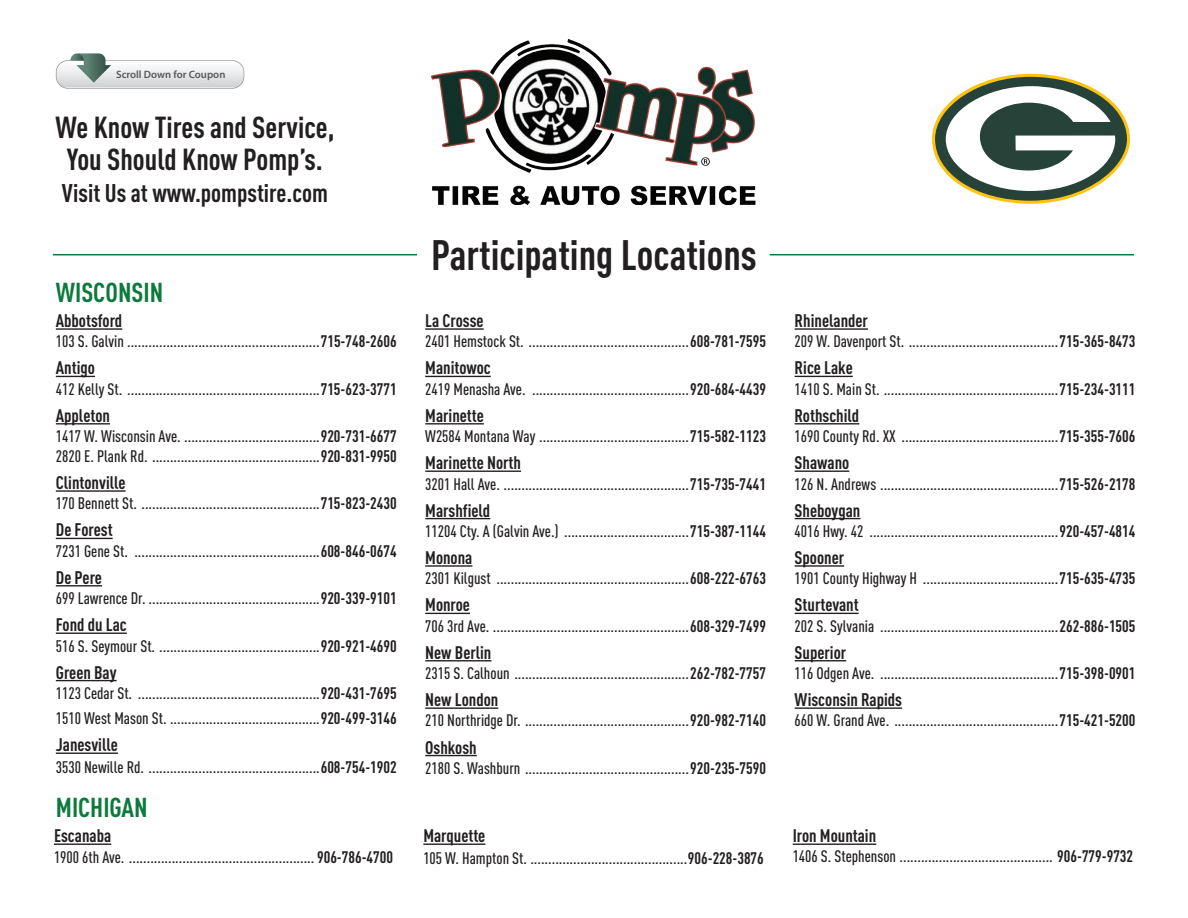
<style>
.page{position:relative;width:1188px;height:918px;background:#fff}
.page>*{position:absolute;margin:0;border:0;box-sizing:border-box;transform-origin:0 0}
.t1{font:700 condensed 42px "DINOT";color:#231f20}
.t2{font:700 condensed 30px/32px "DINOT";color:#231f20;text-align:center}
.t3{font:700 condensed 27px "DINOT";color:#0d793d}
.t4{font:700 condensed 25.2px "DINOT";color:#231f20}
.t5{font:700 condensed 18px "DINOT";color:#231f20}
.t6{font:500 condensed 16.5px/19.8px "DINOT";color:#231f20}
.t7{font:600 10.65px "Myriad Pro";color:#57585a}
.s1{font-weight:700}
</style>
<div class="page">
<div style="left:56px;top:60px;width:188px;height:29px;background:#b8babc;border-radius:12px"></div>
<svg style="left:57px;top:53px;width:187px;height:35px"></svg>
<svg style="left:932px;top:74px;width:198px;height:130px"></svg>
<hr style="left:56px;top:328px;width:66px;height:2px;background:#231f20">
<hr style="left:56px;top:376px;width:39px;height:1px;background:#231f20">
<hr style="left:56px;top:423px;width:54px;height:2px;background:#231f20">
<hr style="left:56px;top:490px;width:70px;height:2px;background:#231f20">
<hr style="left:56px;top:538px;width:57px;height:1px;background:#231f20">
<hr style="left:56px;top:585px;width:46px;height:2px;background:#231f20">
<hr style="left:56px;top:633px;width:71px;height:1px;background:#231f20">
<hr style="left:56px;top:680px;width:61px;height:1px;background:#231f20">
<hr style="left:56px;top:753px;width:62px;height:1px;background:#231f20">
<hr style="left:425px;top:328px;width:59px;height:2px;background:#231f20">
<hr style="left:425px;top:376px;width:66px;height:1px;background:#231f20">
<hr style="left:425px;top:423px;width:59px;height:2px;background:#231f20">
<hr style="left:425px;top:471px;width:96px;height:1px;background:#231f20">
<hr style="left:425px;top:518px;width:65px;height:1px;background:#231f20">
<hr style="left:425px;top:565px;width:47px;height:2px;background:#231f20">
<hr style="left:425px;top:613px;width:45px;height:1px;background:#231f20">
<hr style="left:425px;top:660px;width:66px;height:1px;background:#231f20">
<hr style="left:425px;top:707px;width:73px;height:2px;background:#231f20">
<hr style="left:425px;top:755px;width:52px;height:1px;background:#231f20">
<hr style="left:795px;top:328px;width:73px;height:2px;background:#231f20">
<hr style="left:795px;top:376px;width:58px;height:1px;background:#231f20">
<hr style="left:795px;top:423px;width:64px;height:1px;background:#231f20">
<hr style="left:795px;top:471px;width:54px;height:1px;background:#231f20">
<hr style="left:795px;top:518px;width:65px;height:1px;background:#231f20">
<hr style="left:795px;top:565px;width:49px;height:2px;background:#231f20">
<hr style="left:795px;top:613px;width:64px;height:1px;background:#231f20">
<hr style="left:795px;top:660px;width:51px;height:1px;background:#231f20">
<hr style="left:795px;top:707px;width:107px;height:2px;background:#231f20">
<hr style="left:54px;top:844px;width:57px;height:1px;background:#231f20">
<hr style="left:423px;top:844px;width:62px;height:1px;background:#231f20">
<hr style="left:793px;top:844px;width:83px;height:1px;background:#231f20">
<hr style="left:53px;top:254px;width:364px;height:1px;background:#0d793d">
<hr style="left:770px;top:254px;width:364px;height:1px;background:#0d793d">
<img style="left:432px;top:39px;width:324px;height:165px">
<p class="t7" style="left:116px;top:67px;width:111px">Scroll Down for Coupon</p>
<p class="t2" style="left:55px;top:111px;width:281px">We Know Tires and Service,<br>You Should Know Pomp’s.</p>
<p class="t4" style="left:62px;top:178px;width:268px">Visit Us at www.pompstire.com</p>
<p class="t3" style="left:56px;top:276px;width:109px">WISCONSIN</p>
<p class="t5" style="left:56px;top:310px;width:68px">Abbotsford</p>
<p class="t6" style="left:56px;top:331px;width:342px">103 S. Galvin ......................................................<span class="s1">715-748-2606</span></p>
<p class="t5" style="left:56px;top:357px;width:41px">Antigo</p>
<p class="t6" style="left:56px;top:379px;width:342px">412 Kelly St. ......................................................<span class="s1">715-623-3771</span></p>
<p class="t5" style="left:56px;top:404px;width:56px">Appleton</p>
<p class="t6" style="left:56px;top:426px;width:342px">1417 W. Wisconsin Ave. ......................................<span class="s1">920-731-6677<br></span>2820 E. Plank Rd. ...............................................<span class="s1">920-831-9950</span></p>
<p class="t5" style="left:56px;top:472px;width:71px">Clintonville</p>
<p class="t6" style="left:56px;top:493px;width:342px">170 Bennett St. ..................................................<span class="s1">715-823-2430</span></p>
<p class="t5" style="left:56px;top:519px;width:58px">De Forest</p>
<p class="t6" style="left:56px;top:541px;width:342px">7231 Gene St. ....................................................<span class="s1">608-846-0674</span></p>
<p class="t5" style="left:56px;top:566px;width:48px">De Pere</p>
<p class="t6" style="left:56px;top:588px;width:342px">699 Lawrence Dr. ................................................<span class="s1">920-339-9101</span></p>
<p class="t5" style="left:56px;top:614px;width:73px">Fond du Lac</p>
<p class="t6" style="left:56px;top:636px;width:342px">516 S. Seymour St. .............................................<span class="s1">920-921-4690</span></p>
<p class="t5" style="left:56px;top:661px;width:62px">Green Bay</p>
<p class="t6" style="left:56px;top:680px;width:342px;line-height:25.2px">1123 Cedar St. ...................................................<span class="s1">920-431-7695<br></span>1510 West Mason St. ..........................................<span class="s1">920-499-3146</span></p>
<p class="t5" style="left:56px;top:734px;width:64px">Janesville</p>
<p class="t6" style="left:56px;top:757px;width:342px">3530 Newille Rd. ................................................<span class="s1">608-754-1902</span></p>
<p class="t3" style="left:56px;top:791px;width:93px">MICHIGAN</p>
<p class="t5" style="left:54px;top:825px;width:59px">Escanaba</p>
<p class="t6" style="left:54px;top:847px;width:341px">1900 6th Ave. .................................................... <span class="s1">906-786-4700</span></p>
<p class="t1" style="left:431px;top:230px;width:327px">Participating Locations</p>
<p class="t5" style="left:425px;top:310px;width:60px">La Crosse</p>
<p class="t6" style="left:425px;top:331px;width:342px">2401 Hemstock St. .............................................<span class="s1">608-781-7595</span></p>
<p class="t5" style="left:425px;top:357px;width:67px">Manitowoc</p>
<p class="t6" style="left:425px;top:379px;width:342px">2419 Menasha Ave. ............................................<span class="s1">920-684-4439</span></p>
<p class="t5" style="left:425px;top:404px;width:60px">Marinette</p>
<p class="t6" style="left:425px;top:426px;width:342px">W2584 Montana Way ..........................................<span class="s1">715-582-1123</span></p>
<p class="t5" style="left:425px;top:452px;width:97px">Marinette North</p>
<p class="t6" style="left:425px;top:474px;width:342px">3201 Hall Ave. ....................................................<span class="s1">715-735-7441</span></p>
<p class="t5" style="left:425px;top:499px;width:67px">Marshfield</p>
<p class="t6" style="left:425px;top:521px;width:342px">11204 Cty. A (Galvin Ave.) ...................................<span class="s1">715-387-1144</span></p>
<p class="t5" style="left:425px;top:547px;width:49px">Monona</p>
<p class="t6" style="left:425px;top:568px;width:342px">2301 Kilgust ......................................................<span class="s1">608-222-6763</span></p>
<p class="t5" style="left:425px;top:594px;width:46px">Monroe</p>
<p class="t6" style="left:425px;top:616px;width:342px">706 3rd Ave. .......................................................<span class="s1">608-329-7499</span></p>
<p class="t5" style="left:425px;top:641px;width:68px">New Berlin</p>
<p class="t6" style="left:425px;top:663px;width:342px">2315 S. Calhoun .................................................<span class="s1">262-782-7757</span></p>
<p class="t5" style="left:425px;top:689px;width:75px">New London</p>
<p class="t6" style="left:425px;top:711px;width:342px">210 Northridge Dr. ..............................................<span class="s1">920-982-7140</span></p>
<p class="t5" style="left:425px;top:736px;width:53px">Oshkosh</p>
<p class="t6" style="left:425px;top:758px;width:342px">2180 S. Washburn ..............................................<span class="s1">920-235-7590</span></p>
<p class="t5" style="left:423px;top:825px;width:64px">Marquette</p>
<p class="t6" style="left:423px;top:848px;width:342px">105 W. Hampton St. ............................................<span class="s1">906-228-3876</span></p>
<p class="t5" style="left:795px;top:310px;width:75px">Rhinelander</p>
<p class="t6" style="left:795px;top:331px;width:342px">209 W. Davenport St. ..........................................<span class="s1">715-365-8473</span></p>
<p class="t5" style="left:795px;top:357px;width:60px">Rice Lake</p>
<p class="t6" style="left:795px;top:379px;width:342px">1410 S. Main St. .................................................<span class="s1">715-234-3111</span></p>
<p class="t5" style="left:795px;top:404px;width:66px">Rothschild</p>
<p class="t6" style="left:795px;top:426px;width:342px">1690 County Rd. XX ............................................<span class="s1">715-355-7606</span></p>
<p class="t5" style="left:795px;top:452px;width:56px">Shawano</p>
<p class="t6" style="left:795px;top:474px;width:342px">126 N. Andrews ..................................................<span class="s1">715-526-2178</span></p>
<p class="t5" style="left:795px;top:499px;width:67px">Sheboygan</p>
<p class="t6" style="left:795px;top:521px;width:342px">4016 Hwy. 42 .....................................................<span class="s1">920-457-4814</span></p>
<p class="t5" style="left:795px;top:547px;width:51px">Spooner</p>
<p class="t6" style="left:795px;top:568px;width:342px">1901 County Highway H ......................................<span class="s1">715-635-4735</span></p>
<p class="t5" style="left:795px;top:594px;width:66px">Sturtevant</p>
<p class="t6" style="left:795px;top:616px;width:342px">202 S. Sylvania ..................................................<span class="s1">262-886-1505</span></p>
<p class="t5" style="left:795px;top:641px;width:53px">Superior</p>
<p class="t6" style="left:795px;top:663px;width:342px">116 Odgen Ave. ..................................................<span class="s1">715-398-0901</span></p>
<p class="t5" style="left:795px;top:689px;width:109px">Wisconsin Rapids</p>
<p class="t6" style="left:795px;top:710px;width:342px">660 W. Grand Ave. ..............................................<span class="s1">715-421-5200</span></p>
<p class="t5" style="left:793px;top:825px;width:85px">Iron Mountain</p>
<p class="t6" style="left:793px;top:847px;width:342px">1406 S. Stephenson ........................................... <span class="s1">906-779-9732</span></p>
</div>
